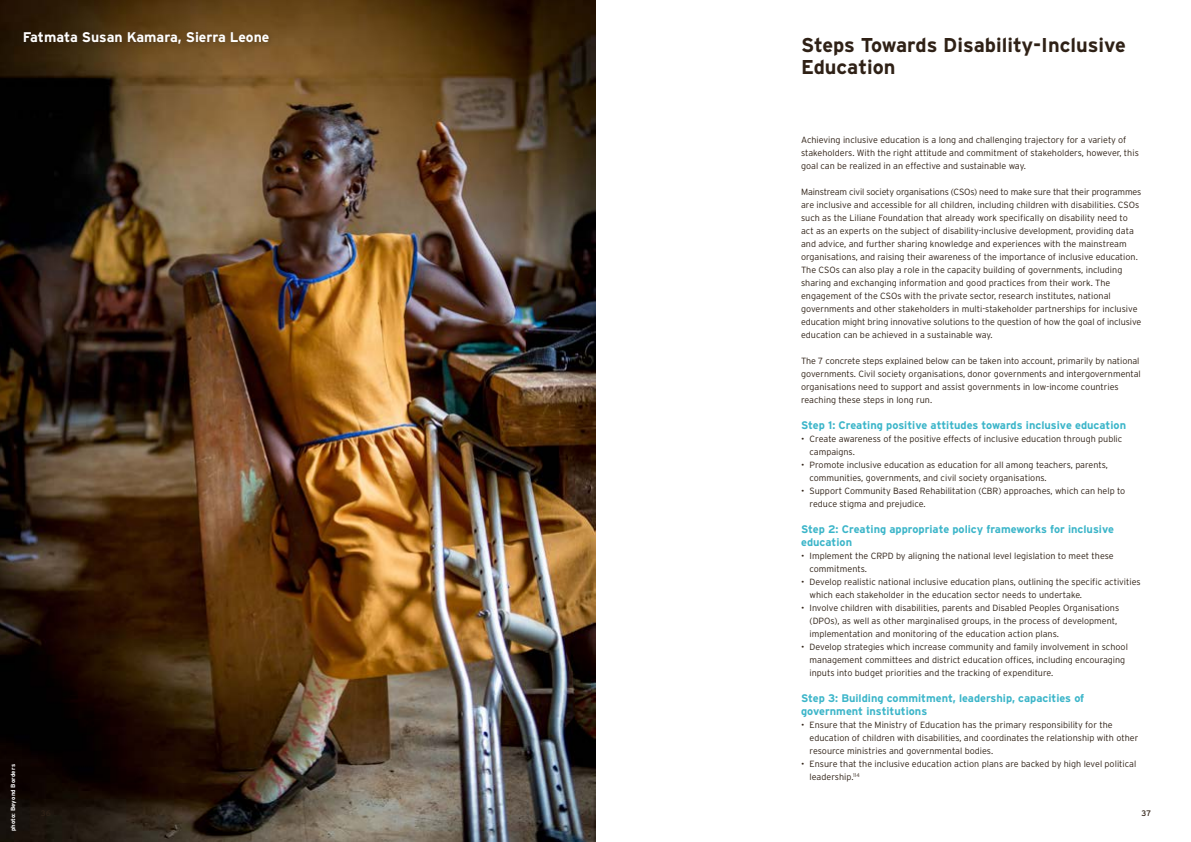
<style>
.page{position:relative;width:1191px;height:842px;background:#fff}
.page>*{position:absolute;margin:0;border:0;box-sizing:border-box;transform-origin:0 0}
.t1{font:700 20px/22px "Interstate";color:#2f2116}
.t2{font:700 14px "Interstate";color:#fff}
.t3{font:700 11px/13px "Interstate";color:#3bb5c9}
.t4{font:300 9px/13px "Interstate";color:#2f2116}
.t5{font:8px "Interstate";color:#2f2116}
.t6{font:700 6px "Interstate";letter-spacing:.025em;color:#fff}
</style>
<div class="page">
<img style="left:0;top:0;width:595px;height:842px">
<div style="left:18px;top:26px;width:257px;height:24px;background:#2f2116;opacity:.4"></div>
<h2 class="t2" style="left:23px;top:30px;width:248px">Fatmata Susan Kamara, Sierra Leone</h2>
<p class="t6" style="left:10px;top:831px;width:69px;rotate:-90deg">photo: Beyond Borders</p>
<h1 class="t1" style="left:801px;top:33px;width:326px">Steps Towards Disability-Inclusive<br>Education</h1>
<p class="t4" style="left:801px;top:133px;width:339px">Achieving inclusive education is a long and challenging trajectory for a variety of stakeholders. With the right attitude and commitment of stakeholders, however, this goal can be realized in an effective and sustainable way.</p>
<p class="t4" style="left:801px;top:185px;width:342px">Mainstream civil society organisations (CSOs) need to make sure that their programmes are inclusive and accessible for all children, including children with disabilities. CSOs such as the Liliane Foundation that already work specifically on disability need to act as an experts on the subject of disability-inclusive development, providing data and advice, and further sharing knowledge and experiences with the mainstream organisations, and raising their awareness of the importance of inclusive education.<br>The CSOs can also play a role in the capacity building of governments, including sharing and exchanging information and good practices from their work. The engagement of the CSOs with the private sector, research institutes, national governments and other stakeholders in multi-stakeholder partnerships for inclusive education might bring innovative solutions to the question of how the goal of inclusive education can be achieved in a sustainable way.</p>
<p class="t4" style="left:801px;top:354px;width:341px">The 7 concrete steps explained below can be taken into account, primarily by national governments. Civil society organisations, donor governments and intergovernmental organisations need to support and assist governments in low-income countries reaching these steps in long run.</p>
<p class="t3" style="left:801px;top:419px;width:326px">Step 1: Creating positive attitudes towards inclusive education</p>
<p class="t4" style="left:809px;top:432px;width:314px;text-indent:-9px">• Create awareness of the positive effects of inclusive education through public campaigns.</p>
<p class="t4" style="left:809px;top:458px;width:300px;text-indent:-9px">• Promote inclusive education as education for all among teachers, parents, communities, governments, and civil society organisations.</p>
<p class="t4" style="left:809px;top:484px;width:317px;text-indent:-9px">• Support Community Based Rehabilitation (CBR) approaches, which can help to reduce stigma and prejudice.</p>
<p class="t3" style="left:801px;top:523px;width:314px">Step 2: Creating appropriate policy frameworks for inclusive education</p>
<p class="t4" style="left:809px;top:549px;width:306px;text-indent:-9px">• Implement the CRPD by aligning the national level legislation to meet these commitments.</p>
<p class="t4" style="left:809px;top:575px;width:333px;text-indent:-9px">• Develop realistic national inclusive education plans, outlining the specific activities which each stakeholder in the education sector needs to undertake.</p>
<p class="t4" style="left:809px;top:601px;width:311px;text-indent:-9px">• Involve children with disabilities, parents and Disabled Peoples Organisations (DPOs), as well as other marginalised groups, in the process of development, implementation and monitoring of the education action plans.</p>
<p class="t4" style="left:809px;top:640px;width:320px;text-indent:-9px">• Develop strategies which increase community and family involvement in school management committees and district education offices, including encouraging inputs into budget priorities and the tracking of expenditure.</p>
<p class="t3" style="left:801px;top:692px;width:285px">Step 3: Building commitment, leadership, capacities of government institutions</p>
<p class="t4" style="left:809px;top:718px;width:330px;text-indent:-9px">• Ensure that the Ministry of Education has the primary responsibility for the education of children with disabilities, and coordinates the relationship with other resource ministries and governmental bodies.</p>
<p class="t4" style="left:809px;top:757px;width:328px;text-indent:-9px">• Ensure that the inclusive education action plans are backed by high level political leadership.<sup>114</sup></p>
<p class="t5" style="left:1141px;top:809px;width:11px">37</p>
</div>
